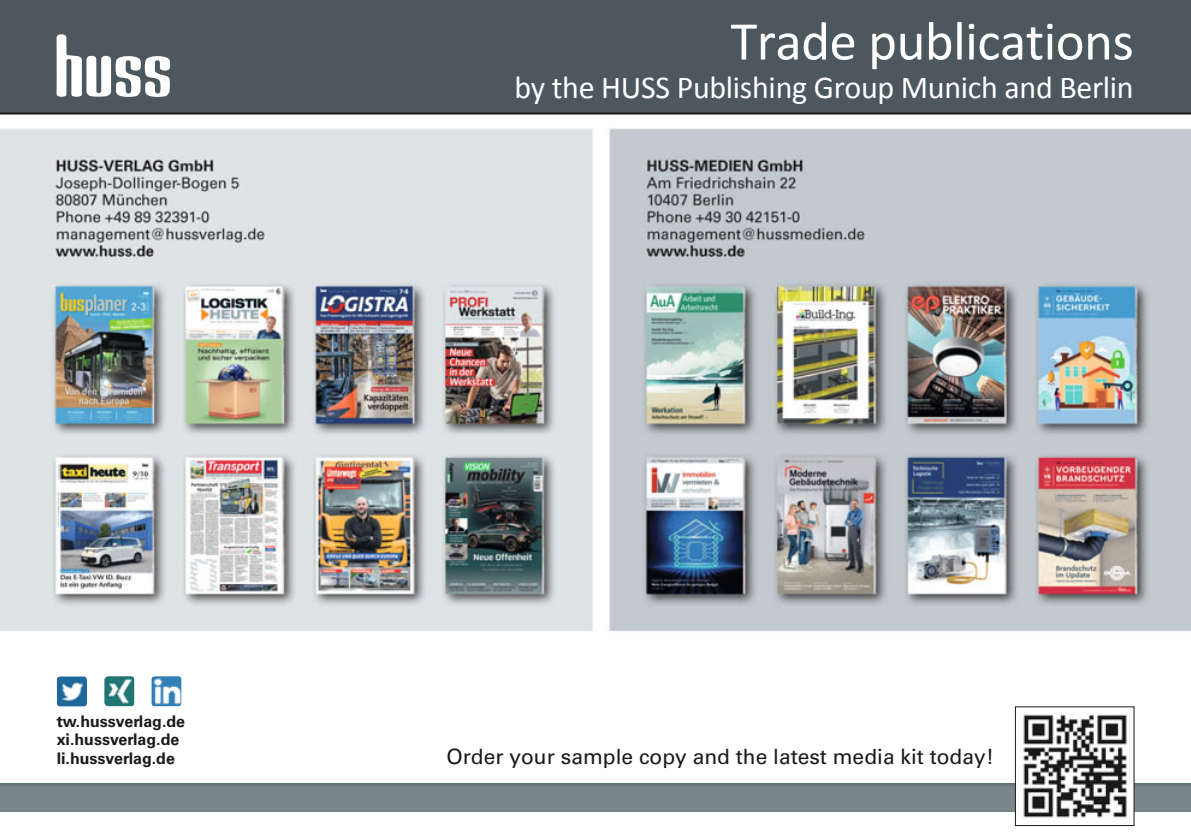
<style>
.page{position:relative;width:1191px;height:840px;background:#fff}
.page>*{position:absolute;margin:0;border:0;box-sizing:border-box;transform-origin:0 0}
.t1{font:55px "Calibri";letter-spacing:-.01em;color:#fff}
.t2{font:32px "Calibri";letter-spacing:-.01em;color:#fff}
.t3{font:21px "Univers LT Std";color:#1c191a}
.t4{font:700 16px/18px "Univers LT Std";color:#1c191a}
</style>
<div class="page">
<div style="left:0;top:0;width:1191px;height:114px;background:#4c575e"></div>
<svg style="left:57px;top:34px;width:113px;height:63px"></svg>
<img style="left:0;top:782px;width:1191px;height:29px">
<div style="left:1015px;top:706px;width:119px;height:119px;background:#fff"></div>
<img style="left:1023px;top:714px;width:104px;height:104px">
<img style="left:104px;top:675px;width:30px;height:31px;border-radius:3px">
<img style="left:57px;top:676px;width:30px;height:30px;border-radius:3px">
<img style="left:151px;top:675px;width:31px;height:31px;border-radius:3px">
<img style="left:0;top:128px;width:1191px;height:504px">
<p class="t4" style="left:57px;top:713px;width:130px">tw.hussverlag.de xi.hussverlag.de li.hussverlag.de</p>
<h1 class="t1" style="left:730px;top:7px;width:405px">Trade publications</h1>
<h2 class="t2" style="left:514px;top:67px;width:621px">by the HUSS Publishing Group Munich and Berlin</h2>
<h3 class="t3" style="left:446px;top:744px;width:549px">Order your sample copy and the latest media kit today!</h3>
</div>
